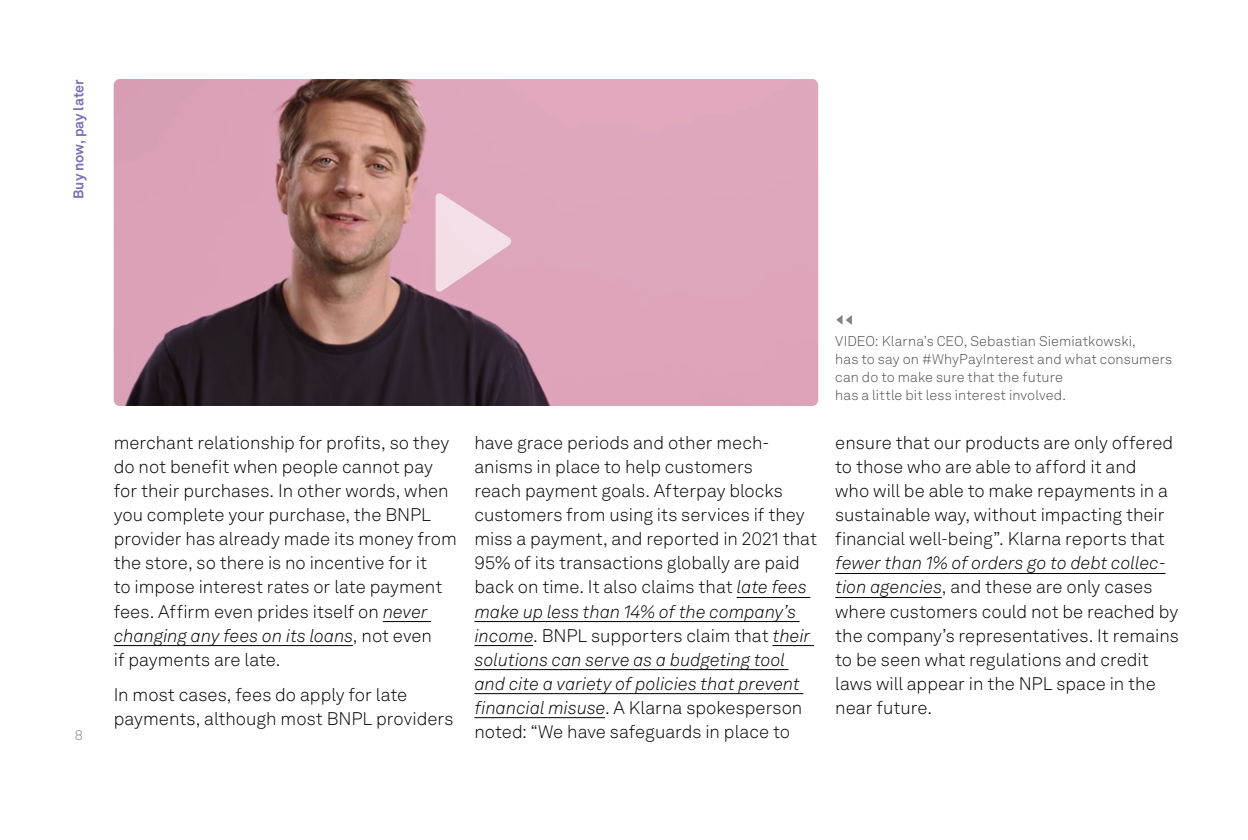
<style>
.page{position:relative;width:1248px;height:840px;background:#fff}
.page>*{position:absolute;margin:0;border:0;box-sizing:border-box;transform-origin:0 0}
.t1{font:300 18px/24px "Akkurat LL";color:#000}
.t2{font:300 14px/18px "Akkurat LL";letter-spacing:.01em;color:#4d4d4d}
.t3{font:700 14px "Akkurat LL";letter-spacing:.005em;color:#7573ba}
.t4{font:300 14px "Akkurat LL";color:#808080}
.s1{font-style:italic}
</style>
<div class="page">
<hr style="left:383px;top:621px;width:48px;height:1px;background:#000">
<hr style="left:114px;top:645px;width:239px;height:1px;background:#000">
<hr style="left:736px;top:597px;width:74px;height:1px;background:#000">
<hr style="left:474px;top:621px;width:325px;height:1px;background:#000">
<hr style="left:474px;top:645px;width:59px;height:1px;background:#000">
<hr style="left:772px;top:645px;width:41px;height:1px;background:#000">
<hr style="left:474px;top:669px;width:314px;height:1px;background:#000">
<hr style="left:474px;top:693px;width:329px;height:1px;background:#000">
<hr style="left:474px;top:717px;width:131px;height:1px;background:#000">
<hr style="left:835px;top:573px;width:330px;height:1px;background:#000">
<hr style="left:835px;top:597px;width:106px;height:1px;background:#000">
<img style="left:114px;top:79px;width:704px;height:327px">
<svg style="left:434px;top:192px;width:79px;height:99px;background:#e8c3d2"></svg>
<svg style="left:836px;top:315px;width:15px;height:10px"></svg>
<p class="t3" style="left:68px;top:199px;width:122px;rotate:-90deg">Buy now, pay later</p>
<p class="t4" style="left:75px;top:725px;width:10px">8</p>
<p class="t1" style="left:114px;top:430px;width:344px">merchant relationship for profits, so they do not benefit when people cannot pay for their purchases. In other words, when you complete your purchase, the BNPL provider has already made its money from the store, so there is no incentive for it<br>to impose interest rates or late payment fees. Affirm even prides itself on <span class="s1">never changing any fees on its loans</span>, not even<br>if payments are late.</p>
<p class="t1" style="left:114px;top:681px;width:341px">In most cases, fees do apply for late payments, although most BNPL providers</p>
<p class="t2" style="left:835px;top:331px;width:338px">VIDEO: Klarna’s CEO, Sebastian Siemiatkowski,<br>has to say on #WhyPayInterest and what consumers can do to make sure that the future<br>has a little bit less interest involved.</p>
<p class="t1" style="left:474px;top:430px;width:344px">have grace periods and other mech&shy;anisms in place to help customers<br>reach payment goals. Afterpay blocks customers from using its services if they miss a payment, and reported in 2021 that 95% of its transactions globally are paid back on time. It also claims that <span class="s1">late fees make up less than 14% of the company’s income</span>. BNPL supporters claim that <span class="s1">their solutions can serve as a budgeting tool and cite a variety of policies that prevent financial misuse</span>. A Klarna spokesperson noted: “We have safeguards in place to</p>
<p class="t1" style="left:835px;top:430px;width:339px">ensure that our products are only offered to those who are able to afford it and who will be able to make repayments in a sustainable way, without impacting their financial well-being”. Klarna reports that</p>
<p class="t1" style="left:835px;top:550px;width:345px"><span class="s1">fewer than 1% of orders go to debt collec&shy;tion agencies</span>, and these are only cases where customers could not be reached by the company’s representatives. It remains to be seen what regulations and credit laws will appear in the NPL space in the near future.</p>
</div>
